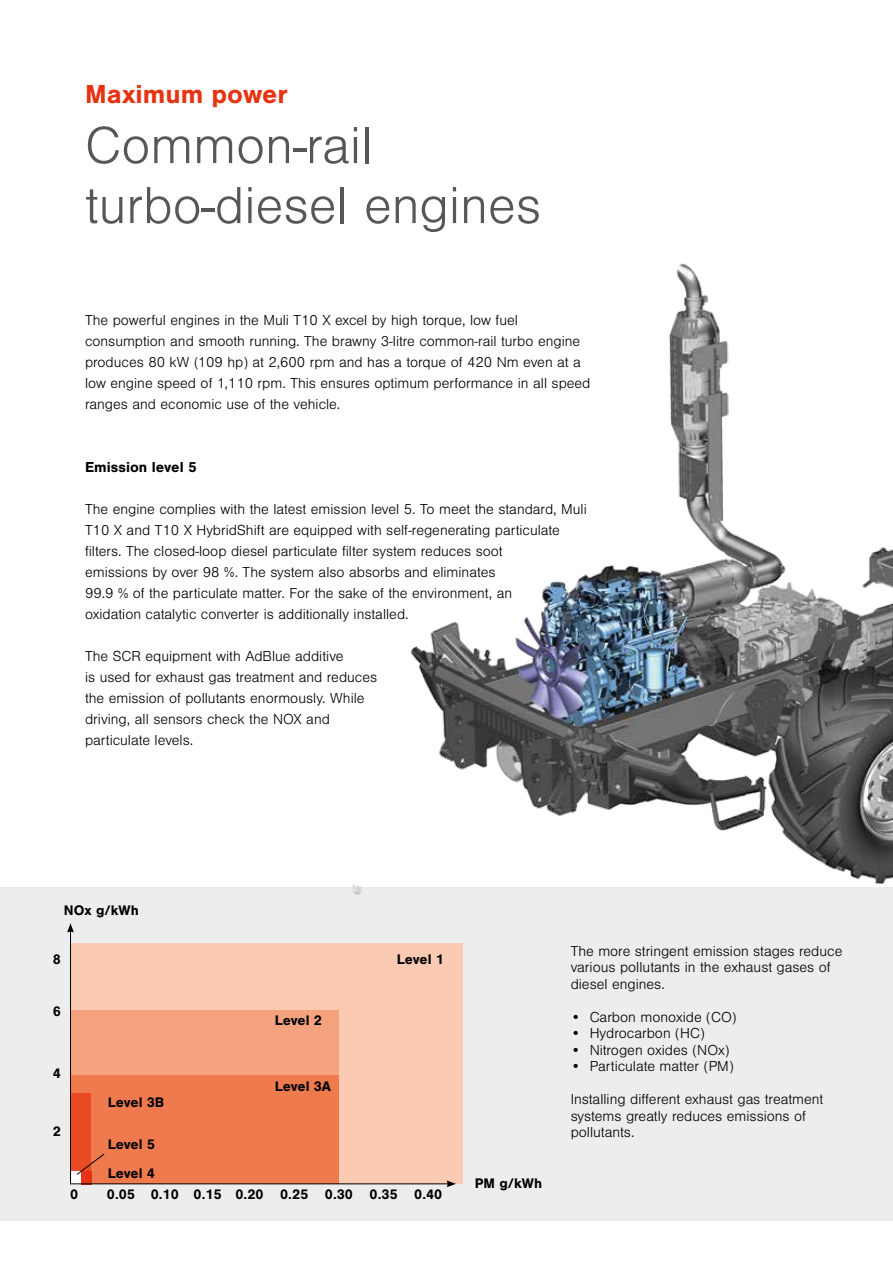
<style>
.page{position:relative;width:893px;height:1263px;background:#fff}
.page>*{position:absolute;margin:0;border:0;box-sizing:border-box;transform-origin:0 0}
.t1{font:300 54px/60px "Nimbus San";color:#575756}
.t2{font:700 27px "Nimbus San";color:#e63312}
.t3{font:300 15px/21px "Nimbus San";color:#000}
.t4{font:700 15px "Nimbus San";color:#000}
.t5{font:700 14.4px "Nimbus San";color:#000}
</style>
<div class="page">
<div style="left:0;top:887px;width:893px;height:333px;background:#eeeded"></div>
<img style="left:352px;top:263px;width:541px;height:632px">
<div style="left:70px;top:943px;width:393px;height:241px;background:#facab2"></div>
<div style="left:71px;top:1010px;width:268px;height:173px;background:#f5a37f"></div>
<div style="left:70px;top:1075px;width:269px;height:109px;background:#ef7a4e"></div>
<div style="left:70px;top:1093px;width:21px;height:78px;background:#e94c24"></div>
<div style="left:71px;top:1171px;width:20px;height:13px;background:#e63312"></div>
<div style="left:70px;top:1171px;width:11px;height:13px;background:#fff"></div>
<svg style="left:76px;top:1153px;width:29px;height:22px"></svg>
<hr style="left:70px;top:1183px;width:379px;height:1px;background:#000">
<svg style="left:446px;top:1180px;width:10px;height:7px"></svg>
<hr style="left:70px;top:930px;width:1px;height:254px;background:#000">
<svg style="left:67px;top:923px;width:7px;height:10px"></svg>
<h2 class="t2" style="left:85px;top:79px;width:204px">Maximum power</h2>
<h1 class="t1" style="left:85px;top:117px;width:458px">Common-rail turbo-diesel engines</h1>
<p class="t3" style="left:85px;top:310px;width:507px">The powerful engines in the Muli T10 X excel by high torque, low fuel consumption and smooth running. The brawny 3-litre common-rail turbo engine produces 80 kW (109 hp) at 2,600 rpm and has a torque of 420 Nm even at a low engine speed of 1,110 rpm. This ensures optimum performance in all speed ranges and economic use of the vehicle.</p>
<p class="t4" style="left:85px;top:458px;width:113px">Emission level 5</p>
<p class="t3" style="left:85px;top:499px;width:503px">The engine complies with the latest emission level 5. To meet the standard, Muli T10 X and T10 X HybridShift are equipped with self-regenerating particulate filters. The closed-loop diesel particulate filter system reduces soot<br>emissions by over 98 %. The system also absorbs and eliminates<br>99.9 % of the particulate matter. For the sake of the environment, an<br>oxidation catalytic converter is additionally installed.</p>
<p class="t3" style="left:85px;top:646px;width:294px">The SCR equipment with AdBlue additive<br>is used for exhaust gas treatment and reduces the emission of pollutants enormously. While driving, all sensors check the NOX and particulate levels.</p>
<p class="t5" style="left:64px;top:902px;width:77px">NOx g/kWh</p>
<p class="t5" style="left:53px;top:951px;width:10px">8</p>
<p class="t5" style="left:53px;top:1003px;width:10px">6</p>
<p class="t5" style="left:53px;top:1065px;width:10px">4</p>
<p class="t5" style="left:53px;top:1123px;width:10px">2</p>
<p class="t5" style="left:108px;top:1094px;width:58px">Level 3B</p>
<p class="t5" style="left:108px;top:1136px;width:49px">Level 5</p>
<p class="t5" style="left:108px;top:1165px;width:49px">Level 4</p>
<p class="t5" style="left:275px;top:1012px;width:49px">Level 2</p>
<p class="t5" style="left:275px;top:1078px;width:58px">Level 3A</p>
<p class="t5" style="left:397px;top:951px;width:49px">Level 1</p>
<p class="t5" style="left:70px;top:1186px;width:10px">0</p>
<p class="t5" style="left:107px;top:1186px;width:337px">0.05 0.10 0.15 0.20 0.25 0.30 0.35 0.40</p>
<p class="t5" style="left:475px;top:1175px;width:69px">PM g/kWh</p>
<p class="t3" style="left:571px;top:943px;width:273px;line-height:16.5px">The more stringent emission stages reduce various pollutants in the exhaust gases of diesel engines.</p>
<p class="t3" style="left:571px;top:1007px;width:167px">• Carbon monoxide (CO)</p>
<p class="t3" style="left:571px;top:1023px;width:136px">• Hydrocarbon (HC)</p>
<p class="t3" style="left:571px;top:1040px;width:160px">• Nitrogen oxides (NOx)</p>
<p class="t3" style="left:571px;top:1056px;width:165px">• Particulate matter (PM)</p>
<p class="t3" style="left:571px;top:1092px;width:254px;line-height:16.5px">Installing different exhaust gas treatment systems greatly reduces emissions of pollutants.</p>
</div>
